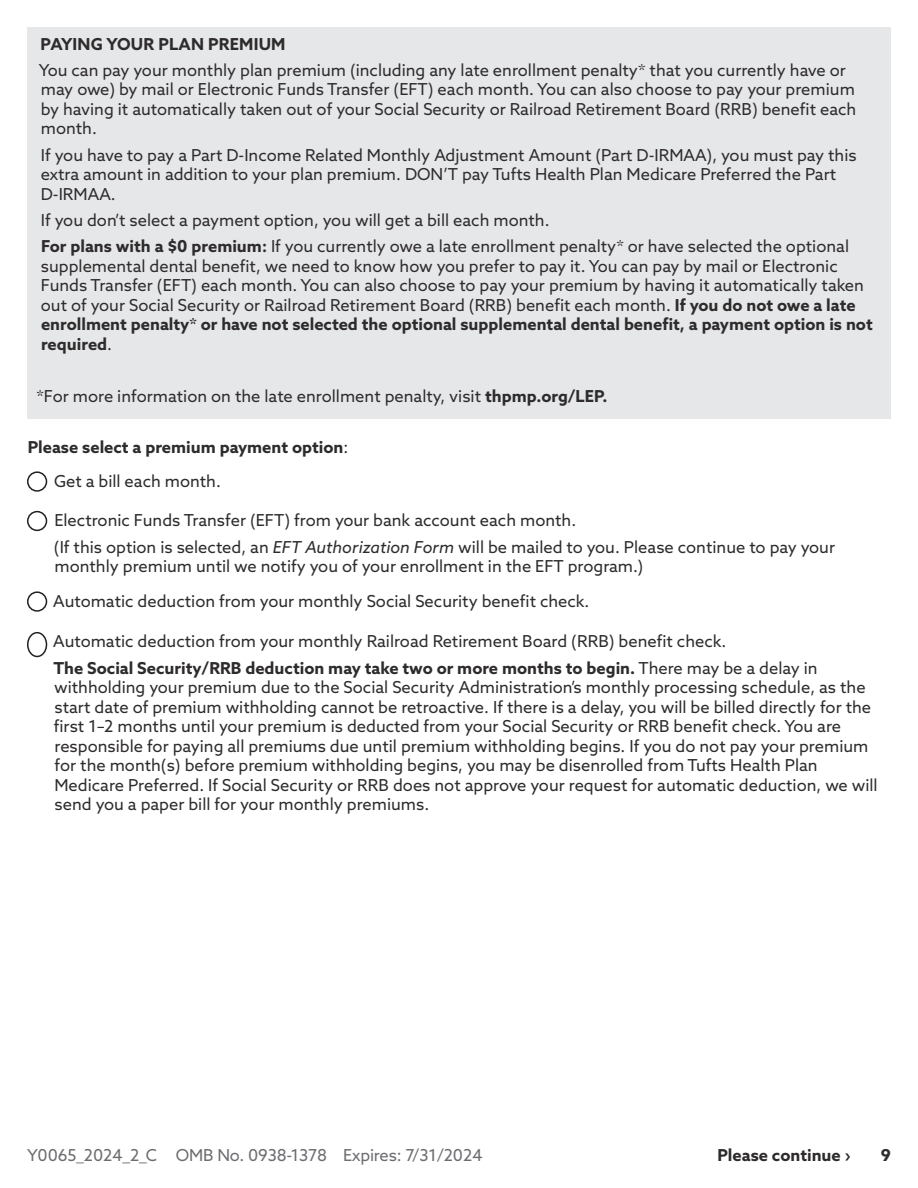
<style>
.page{position:relative;width:918px;height:1188px;background:#fff}
.page>*{position:absolute;margin:0;border:0;box-sizing:border-box;transform-origin:0 0}
.t1{font:16.5px/19.5px "Azo Sans";color:#2e2b2c}
.t2{font:700 16.5px/33.8px "Azo Sans";color:#2e2b2c}
.t3{font:16.5px "Azo Sans";letter-spacing:-.01em;color:#6c6d70}
.s1{font-weight:700}
.s2{font-weight:400}
.s3{font-style:italic}
</style>
<div class="page">
<div style="left:27px;top:59px;width:864px;height:359px;background:#e6e7e9"></div>
<div style="left:27px;top:471px;width:20px;height:21px;border:2px solid #231f20;border-radius:50%"></div>
<div style="left:27px;top:511px;width:20px;height:20px;border:2px solid #231f20;border-radius:50%"></div>
<div style="left:27px;top:591px;width:20px;height:21px;border:2px solid #231f20;border-radius:50%"></div>
<div style="left:27px;top:632px;width:20px;height:25px;border:2px solid #231f20;border-radius:50%"></div>
<div style="left:27px;top:27px;width:864px;height:32px;background:#e6e7e9"></div>
<p class="t2" style="left:40px;top:27px;width:247px">PAYING YOUR PLAN PREMIUM</p>
<p class="t1" style="left:39px;top:60px;width:819px">You can pay your monthly plan premium (including any late enrollment penalty* that you currently have or may owe) by mail or Electronic Funds Transfer (EFT) each month. You can also choose to pay your premium by having it automatically taken out of your Social Security or Railroad Retirement Board (RRB) benefit each month.</p>
<p class="t1" style="left:41px;top:145px;width:817px">If you have to pay a Part D-Income Related Monthly Adjustment Amount (Part D-IRMAA), you must pay this extra amount in addition to your plan premium. DON’T pay Tufts Health Plan Medicare Preferred the Part<br>D-IRMAA.</p>
<p class="t1" style="left:41px;top:207px;width:810px;line-height:26.2px">If you don’t select a payment option, you will get a bill each month.<br><span class="s1">For plans with a $0 premium:</span> If you currently owe a late enrollment penalty* or have selected the optional</p>
<p class="t1" style="left:41px;top:256px;width:833px">supplemental dental benefit, we need to know how you prefer to pay it. You can pay by mail or Electronic Funds Transfer (EFT) each month. You can also choose to pay your premium by having it automatically taken out of your Social Security or Railroad Retirement Board (RRB) benefit each month. <span class="s1">If you do not owe a late enrollment penalty* or have not selected the optional supplemental dental benefit, a payment option is not required</span>.</p>
<p class="t1" style="left:36px;top:386px;width:573px">*For more information on the late enrollment penalty, visit <span class="s1">thpmp.org/LEP.</span></p>
<p class="t2" style="left:54px;top:430px;width:296px;text-indent:-26px">Please select a premium payment option<span class="s2">:<br>Get a bill each month.</span></p>
<p class="t1" style="left:54px;top:507px;width:783px;line-height:26.2px">Electronic Funds Transfer (EFT) from your bank account each month.<br>(If this option is selected, an <span class="s3">EFT Authorization Form</span> will be mailed to you. Please continue to pay your</p>
<p class="t1" style="left:53px;top:549px;width:591px;line-height:34.8px">monthly premium until we notify you of your enrollment in the EFT program.)<br>Automatic deduction from your monthly Social Security benefit check.</p>
<p class="t1" style="left:53px;top:628px;width:766px;line-height:26.2px">Automatic deduction from your monthly Railroad Retirement Board (RRB) benefit check.<br><span class="s1">The Social Security/RRB deduction may take two or more months to begin.</span> There may be a delay in</p>
<p class="t1" style="left:54px;top:677px;width:825px">withholding your premium due to the Social Security Administration’s monthly processing schedule, as the start date of premium withholding cannot be retroactive. If there is a delay, you will be billed directly for the first 1–2 months until your premium is deducted from your Social Security or RRB benefit check. You are responsible for paying all premiums due until premium withholding begins. If you do not pay your premium for the month(s) before premium withholding begins, you may be disenrolled from Tufts Health Plan Medicare Preferred. If Social Security or RRB does not approve your request for automatic deduction, we will send you a paper bill for your monthly premiums.</p>
<p class="t3" style="left:27px;top:1144px;width:457px">Y0065_2024_2_C OMB No. 0938-1378 Expires: 7/31/2024</p>
<p class="t2" style="left:717px;top:1137px;width:135px">Please continue ›</p>
<p class="t2" style="left:881px;top:1137px;width:12px">9</p>
</div>
